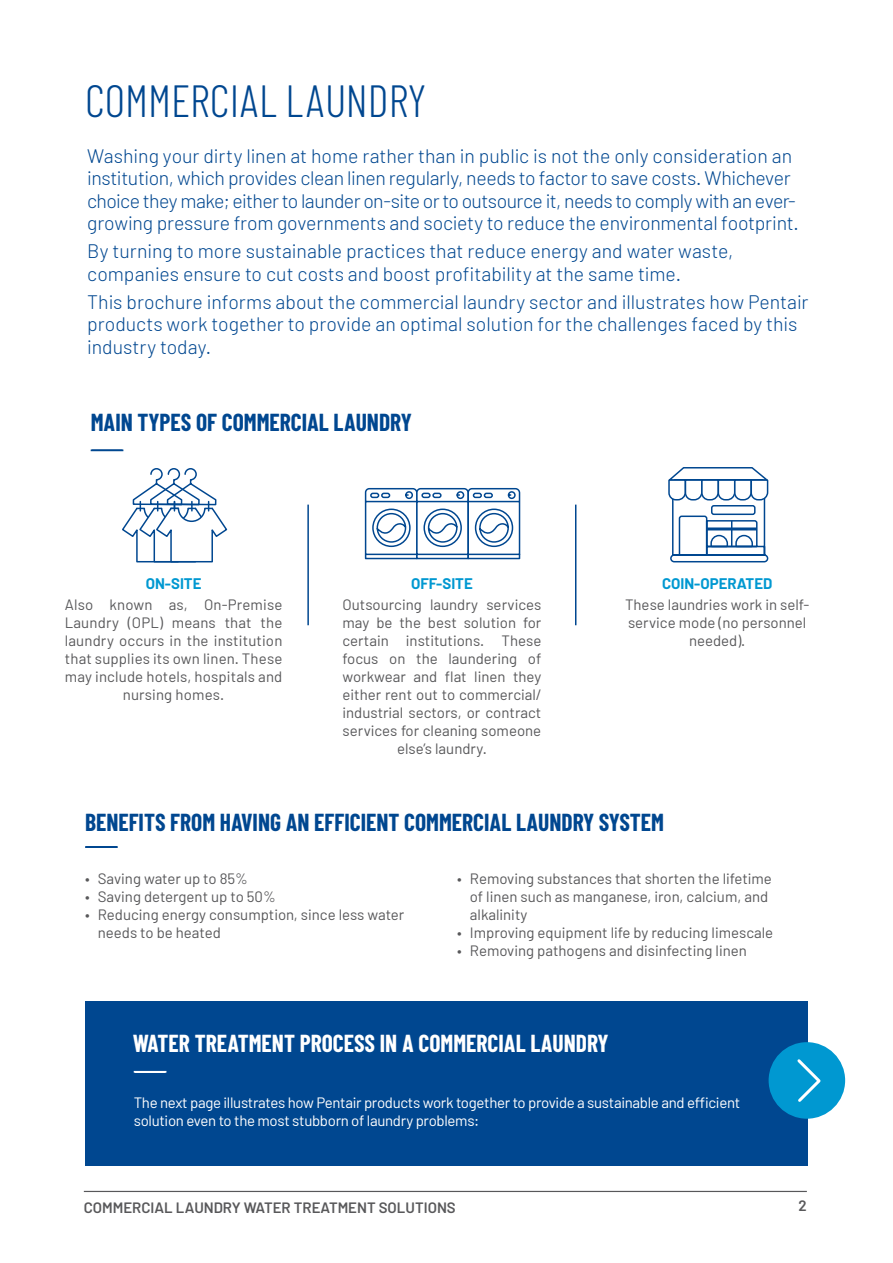
<style>
.page{position:relative;width:893px;height:1263px;background:#fff}
.page>*{position:absolute;margin:0;border:0;box-sizing:border-box;transform-origin:0 0}
.t1{font:300 45px "Barlow Condensed";color:#004790}
.t2{font:700 24px "Barlow Condensed";color:#004790}
.t3{font:700 24px "Barlow Condensed";color:#fff}
.t4{font:300 19.5px/22.5px "Barlow";letter-spacing:-.005em;color:#004790}
.t5{font:15px/18px "Barlow";color:#58585a;text-align:center}
.t6{font:15px/18px "Barlow";letter-spacing:-.02em;color:#fff}
.t7{font:600 15px "Barlow";color:#58585a}
.t8{font:700 15px "Barlow";color:#0098d1}
</style>
<div class="page">
<hr style="left:84px;top:1191px;width:723px;height:1px;background:#58585a">
<div style="left:85px;top:1001px;width:723px;height:164px;background:#004790"></div>
<div style="left:91px;top:449px;width:32px;height:2px;border:2px solid #004790"></div>
<div style="left:134px;top:1071px;width:32px;height:1px;border:2px solid #fff"></div>
<div style="left:85px;top:846px;width:33px;height:2px;border:2px solid #004790"></div>
<div style="left:769px;top:1042px;width:76px;height:77px;background:#0098d1;border-radius:50%"></div>
<svg style="left:797px;top:1059px;width:24px;height:43px"></svg>
<hr style="left:307px;top:505px;width:2px;height:120px;background:#004790">
<hr style="left:575px;top:505px;width:1px;height:120px;background:#004790">
<svg style="left:122px;top:468px;width:106px;height:95px"></svg>
<svg style="left:668px;top:467px;width:101px;height:96px"></svg>
<svg style="left:364px;top:487px;width:157px;height:73px"></svg>
<h1 class="t1" style="left:85px;top:73px;width:343px">COMMERCIAL LAUNDRY</h1>
<p class="t4" style="left:87px;top:144px;width:713px">Washing your dirty linen at home rather than in public is not the only consideration an institution, which provides clean linen regularly, needs to factor to save costs. Whichever choice they make; either to launder on-site or to outsource it, needs to comply with an ever&shy;growing pressure from governments and society to reduce the environmental footprint.</p>
<h3 class="t4" style="left:87px;top:239px;width:647px">By turning to more sustainable practices that reduce energy and water waste, companies ensure to cut costs and boost profitability at the same time.</h3>
<h3 class="t4" style="left:87px;top:290px;width:723px">This brochure informs about the commercial laundry sector and illustrates how Pentair products work together to provide an optimal solution for the challenges faced by this industry today.</h3>
<h2 class="t2" style="left:91px;top:408px;width:323px">MAIN TYPES OF COMMERCIAL LAUNDRY</h2>
<p class="t8" style="left:146px;top:574px;width:57px">ON-SITE</p>
<p class="t5" style="left:65px;top:595px;width:219px">Also known as, On-Premise<br>Laundry (OPL) means that the laundry occurs in the institution that supplies its own linen. These may include hotels, hospitals and nursing homes.</p>
<p class="t8" style="left:411px;top:574px;width:63px">OFF-SITE</p>
<p class="t5" style="left:343px;top:595px;width:200px">Outsourcing laundry services may be the best solution for certain institutions. These focus on the laundering of workwear and flat linen they either rent out to commercial/ industrial sectors, or contract services for cleaning someone else’s laundry.</p>
<p class="t8" style="left:662px;top:574px;width:112px">COIN-OPERATED</p>
<p class="t5" style="left:625px;top:595px;width:186px">These laundries work in self&shy;service mode (no personnel needed).</p>
<h2 class="t2" style="left:85px;top:807px;width:580px">BENEFITS FROM HAVING AN EFFICIENT COMMERCIAL LAUNDRY SYSTEM</h2>
<p class="t5" style="left:85px;top:869px;width:164px">• Saving water up to 85%</p>
<p class="t5" style="left:85px;top:887px;width:192px">• Saving detergent up to 50%</p>
<p class="t5" style="left:98px;top:905px;width:308px;text-align:left;text-indent:-13px">• Reducing energy consumption, since less water needs to be heated</p>
<p class="t5" style="left:470px;top:869px;width:304px;text-align:left;text-indent:-13px">• Removing substances that shorten the lifetime of linen such as manganese, iron, calcium, and alkalinity</p>
<p class="t5" style="left:457px;top:923px;width:318px">• Improving equipment life by reducing limescale</p>
<p class="t5" style="left:457px;top:941px;width:291px">• Removing pathogens and disinfecting linen</p>
<h2 class="t3" style="left:133px;top:1029px;width:477px">WATER TREATMENT PROCESS IN A COMMERCIAL LAUNDRY</h2>
<p class="t6" style="left:134px;top:1093px;width:608px">The next page illustrates how Pentair products work together to provide a sustainable and efficient solution even to the most stubborn of laundry problems:</p>
<p class="t7" style="left:84px;top:1198px;width:373px">COMMERCIAL LAUNDRY WATER TREATMENT SOLUTIONS</p>
<p class="t7" style="left:799px;top:1196px;width:10px">2</p>
</div>
